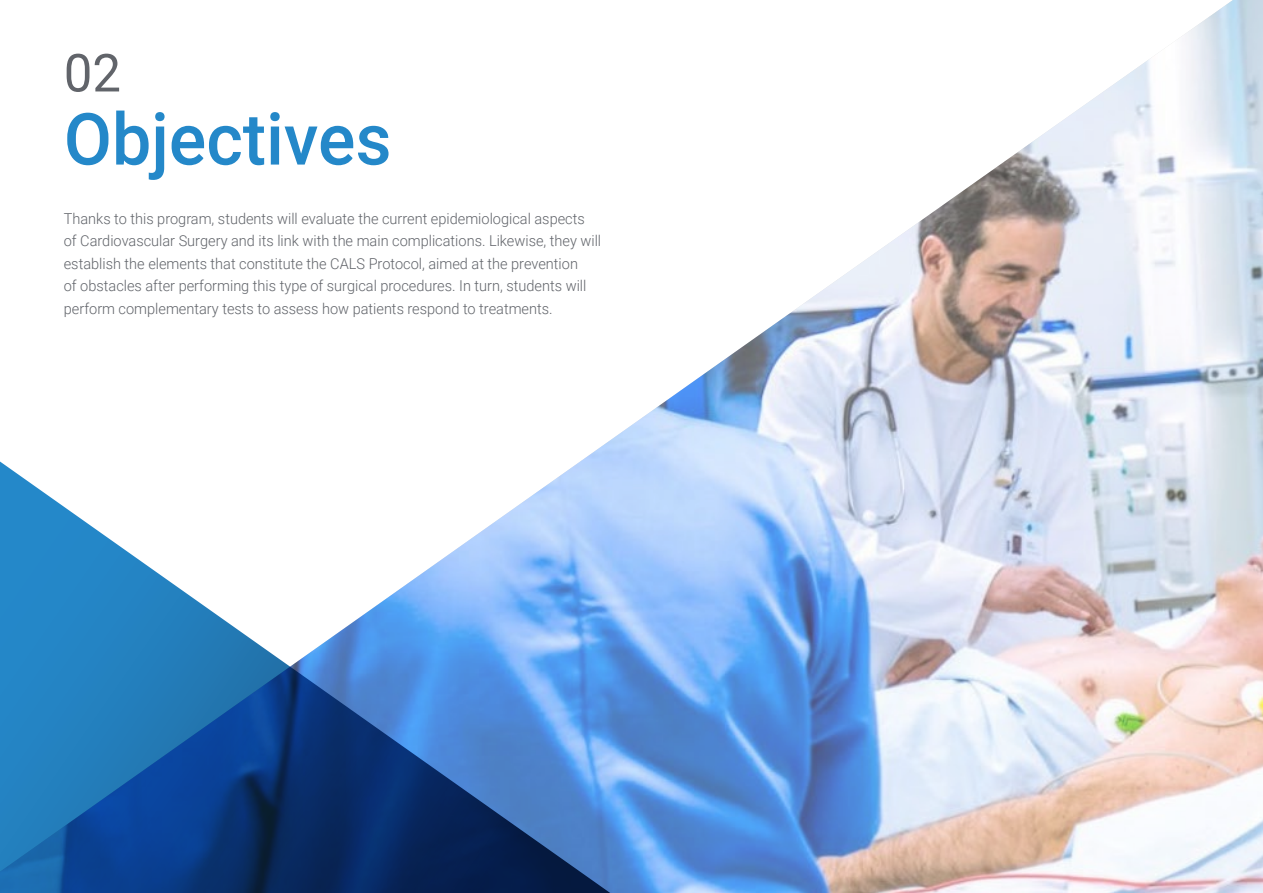
<style>
.page{position:relative;width:1263px;height:893px;background:#fff}
.page>*{position:absolute;margin:0;border:0;box-sizing:border-box;transform-origin:0 0}
.t1{font:500 72px "Roboto";color:#2488c9}
.t2{font:52.5px "Roboto";color:#61646a}
.t3{font:300 15px/22.5px "Roboto";color:#61646a}
</style>
<div class="page">
<img style="left:602px;top:0;width:661px;height:893px">
<svg style="left:0;top:446px;width:640px;height:447px"></svg>
<h2 class="t2" style="left:64px;top:36px;width:59px">02</h2>
<h1 class="t1" style="left:64px;top:89px;width:329px">Objectives</h1>
<p class="t3" style="left:64px;top:207px;width:539px">Thanks to this program, students will evaluate the current epidemiological aspects of Cardiovascular Surgery and its link with the main complications. Likewise, they will establish the elements that constitute the CALS Protocol, aimed at the prevention<br>of obstacles after performing this type of surgical procedures. In turn, students will perform complementary tests to assess how patients respond to treatments.</p>
</div>
